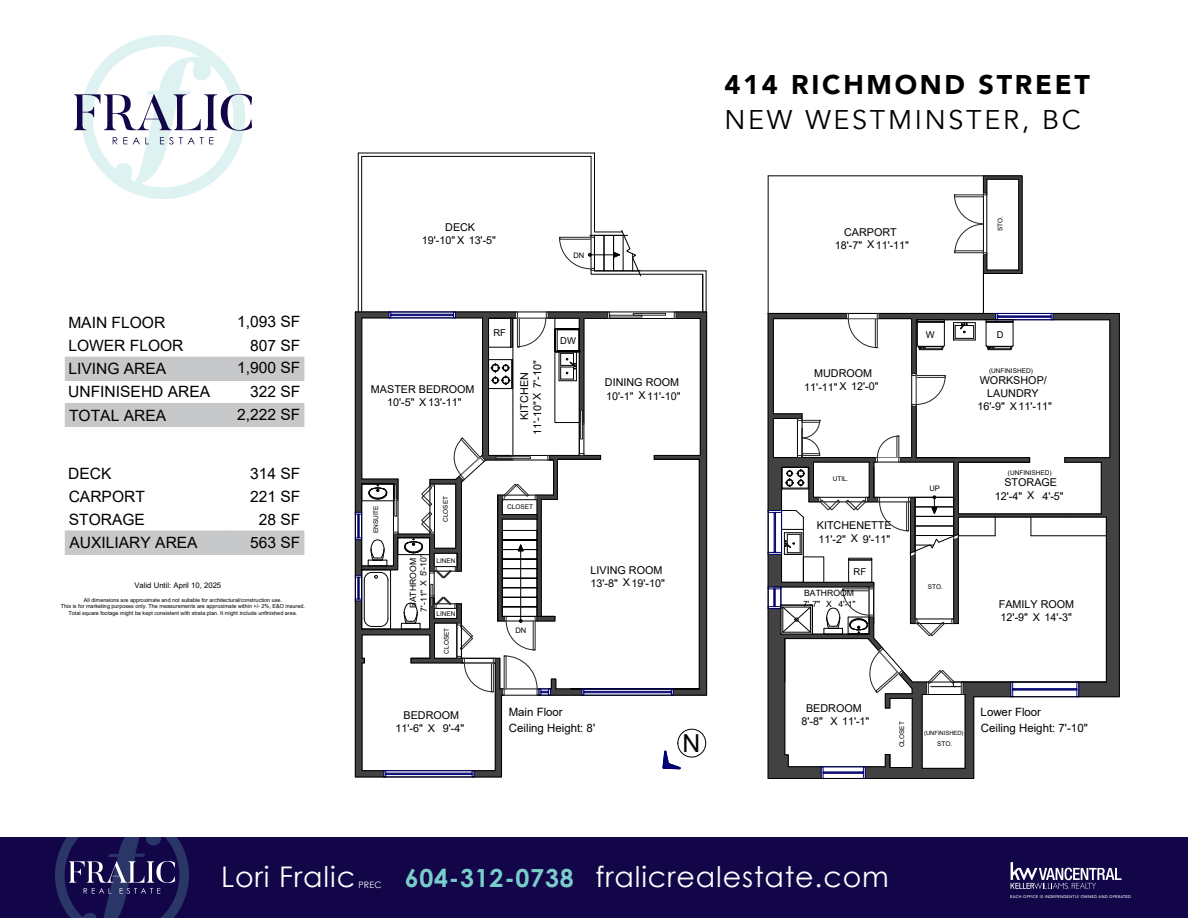
<style>
.page{position:relative;width:1188px;height:918px;background:#fff}
.page>*{position:absolute;margin:0;border:0;box-sizing:border-box;transform-origin:0 0}
.t1{font:28.5px "Century Gothic";letter-spacing:.03em;color:#fff}
.t2{font:900 27px/34.5px "Avenir";letter-spacing:.1em;color:#000}
.t3{font:700 24.9px "Century Gothic";letter-spacing:.03em;color:#7acdcb}
.t4{font:24.75px "Arial";color:#000}
.t5{font:15.6px "Arial";color:#000}
.t6{font:13.2px "Arial";color:#000}
.t7{font:11.4px/15.3px "Arial";color:#000}
.t8{font:10.8px/12.9px "Arial";color:#000;text-align:center}
.t9{font:9.45px "Arial";color:#000}
.t10{font:9.15px "Arial";color:#000}
.t11{font:8.85px "Century Gothic";color:#fff}
.t12{font:8.55px/10.4px "Arial";color:#000;text-align:center}
.t13{font:7.8px "Arial";color:#000}
.t14{font:7.5px "Arial";color:#000}
.t15{font:6.6px "Arial";color:#000}
.t16{font:6.45px "Arial";color:#000}
.t17{font:5.85px "Arial";color:#000}
.t18{font:5.4px/6.6px "Arial";color:#000;text-align:center}
.t19{font:4.95px "Arial";color:#000}
.t20{font:500 3.9px "Avenir";letter-spacing:.05em;color:#fff}
.s1{font-weight:400}
</style>
<div class="page">
<div style="left:0;top:837px;width:1188px;height:81px;background:#120548"></div>
<svg style="left:1011px;top:862px;width:111px;height:27px"></svg>
<svg style="left:55px;top:837px;width:134px;height:81px"></svg>
<svg style="left:74px;top:35px;width:178px;height:164px"></svg>
<img style="left:354px;top:152px;width:766px;height:627px">
<svg style="left:355px;top:153px;width:352px;height:624px"></svg>
<img style="left:610px;top:706px;width:119px;height:73px">
<img style="left:64px;top:356px;width:241px;height:199px">
<p class="t5" style="left:68px;top:312px;width:99px">MAIN FLOOR</p>
<p class="t5" style="left:237px;top:311px;width:65px">1,093 SF</p>
<p class="t5" style="left:68px;top:335px;width:117px">LOWER FLOOR</p>
<p class="t5" style="left:250px;top:335px;width:52px">807 SF</p>
<p class="t5" style="left:68px;top:358px;width:99px">LIVING AREA</p>
<p class="t5" style="left:237px;top:357px;width:65px">1,900 SF</p>
<p class="t5" style="left:68px;top:381px;width:144px">UNFINISEHD AREA</p>
<p class="t5" style="left:250px;top:381px;width:52px">322 SF</p>
<p class="t5" style="left:69px;top:404px;width:99px">TOTAL AREA</p>
<p class="t5" style="left:237px;top:403px;width:65px">2,222 SF</p>
<p class="t19" style="left:236px;top:412px;width:13px">STO.</p>
<p class="t15" style="left:142px;top:416px;width:39px">BATHROOM</p>
<p class="t5" style="left:68px;top:462px;width:45px">DECK</p>
<p class="t5" style="left:250px;top:462px;width:52px">314 SF</p>
<p class="t5" style="left:69px;top:486px;width:78px">CARPORT</p>
<p class="t5" style="left:250px;top:486px;width:52px">221 SF</p>
<p class="t5" style="left:69px;top:509px;width:78px">STORAGE</p>
<p class="t5" style="left:259px;top:509px;width:43px">28 SF</p>
<p class="t5" style="left:69px;top:532px;width:130px">AUXILIARY AREA</p>
<p class="t5" style="left:250px;top:532px;width:52px">563 SF</p>
<p class="t19" style="left:243px;top:532px;width:13px">STO.</p>
<p class="t13" style="left:134px;top:580px;width:88px">Valid Until: April 10, 2025</p>
<p class="t18" style="left:61px;top:596px;width:246px">All dimensions are approximate and not suitable for architectural/construction use.<br>This is for marketing purposes only. The measurements are approximate within +/- 2%, E&amp;O insured.<br>Total square footage might be kept consistent with strata plan. It might include unfinished area.</p>
<p class="t8" style="left:445px;top:220px;width:31px">DECK</p>
<p class="t8" style="left:422px;top:234px;width:76px">19'-10" X 13'-5"</p>
<p class="t14" style="left:573px;top:250px;width:12px">DN</p>
<p class="t8" style="left:371px;top:383px;width:105px">MASTER BEDROOM</p>
<p class="t8" style="left:387px;top:396px;width:76px">10'-5" X13'-11"</p>
<p class="t9" style="left:493px;top:326px;width:14px">RF</p>
<p class="t8" style="left:531px;top:435px;width:76px;rotate:-90deg">11'-10" X 7'-10"</p>
<p class="t8" style="left:518px;top:420px;width:49px;rotate:-90deg">KITCHEN</p>
<p class="t9" style="left:560px;top:334px;width:17px">DW</p>
<p class="t8" style="left:605px;top:376px;width:76px">DINING ROOM</p>
<p class="t8" style="left:606px;top:389px;width:29px">10'-1"</p>
<p class="t8" style="left:639px;top:389px;width:43px">X 11'-10"</p>
<p class="t16" style="left:372px;top:533px;width:30px;rotate:-90deg">ENSUITE</p>
<p class="t16" style="left:441px;top:522px;width:27px;rotate:-90deg">CLOSET</p>
<p class="t12" style="left:418px;top:576px;width:23px;rotate:-90deg">5'-10"</p>
<p class="t12" style="left:418px;top:612px;width:33px;rotate:-90deg">7'-11" X</p>
<p class="t16" style="left:437px;top:556px;width:21px">LINEN</p>
<p class="t12" style="left:408px;top:608px;width:51px;rotate:-90deg">BATHROOM</p>
<p class="t6" style="left:382px;top:600px;width:69px">BEDROOM</p>
<p class="t16" style="left:436px;top:609px;width:21px">LINEN</p>
<p class="t16" style="left:442px;top:654px;width:27px;rotate:-90deg">CLOSET</p>
<p class="t10" style="left:518px;top:499px;width:15px">DN</p>
<p class="t16" style="left:507px;top:502px;width:27px">CLOSET</p>
<p class="t14" style="left:515px;top:625px;width:12px">DN</p>
<p class="t8" style="left:591px;top:563px;width:73px">LIVING ROOM</p>
<p class="t8" style="left:591px;top:576px;width:76px">13'-8" X19'-10"</p>
<p class="t2" style="left:725px;top:67px;width:367px">414 RICHMOND STREET<br><span class="s1">NEW WESTMINSTER, BC</span></p>
<p class="t8" style="left:844px;top:225px;width:54px">CARPORT</p>
<p class="t8" style="left:835px;top:238px;width:29px">18'-7"</p>
<p class="t8" style="left:867px;top:238px;width:44px">X11'-11"</p>
<p class="t16" style="left:996px;top:231px;width:17px;rotate:-90deg">STO.</p>
<p class="t8" style="left:814px;top:367px;width:60px">MUDROOM</p>
<p class="t8" style="left:804px;top:380px;width:76px">11'-11" X 12'-0"</p>
<p class="t16" style="left:833px;top:474px;width:17px">UTIL.</p>
<p class="t8" style="left:817px;top:519px;width:76px">KITCHENETTE</p>
<p class="t8" style="left:818px;top:532px;width:73px">11'-2" X 9'-11"</p>
<p class="t9" style="left:854px;top:565px;width:14px">RF</p>
<p class="t12" style="left:804px;top:588px;width:51px">BATHROOM<br>X</p>
<p class="t12" style="left:803px;top:599px;width:19px">7'-7"</p>
<p class="t12" style="left:838px;top:599px;width:19px">4'-1"</p>
<p class="t9" style="left:926px;top:328px;width:10px">W</p>
<p class="t9" style="left:997px;top:328px;width:8px">D</p>
<p class="t16" style="left:989px;top:366px;width:45px">(UNFINISHED)</p>
<p class="t8" style="left:980px;top:374px;width:69px">WORKSHOP/<br>LAUNDRY</p>
<p class="t8" style="left:978px;top:400px;width:76px">16'-9" X11'-11"</p>
<p class="t14" style="left:929px;top:483px;width:12px">UP</p>
<p class="t16" style="left:928px;top:582px;width:17px">STO.</p>
<p class="t16" style="left:1008px;top:468px;width:45px">(UNFINISHED)</p>
<p class="t8" style="left:1004px;top:476px;width:54px">STORAGE</p>
<p class="t8" style="left:995px;top:489px;width:41px">12'-4" X</p>
<p class="t8" style="left:1042px;top:489px;width:23px">4'-5"</p>
<p class="t8" style="left:999px;top:598px;width:77px">FAMILY ROOM</p>
<p class="t8" style="left:1001px;top:611px;width:73px">12'-9" X 14'-3"</p>
<p class="t8" style="left:404px;top:709px;width:57px">BEDROOM</p>
<p class="t8" style="left:396px;top:722px;width:41px">11'-6" X</p>
<p class="t8" style="left:443px;top:722px;width:23px">9'-4"</p>
<p class="t8" style="left:806px;top:702px;width:57px">BEDROOM</p>
<p class="t7" style="left:509px;top:705px;width:88px">Main Floor<br>Ceiling Height: 8'</p>
<p class="t7" style="left:981px;top:705px;width:109px">Lower Floor<br>Ceiling Height: 7'-10"</p>
<p class="t8" style="left:801px;top:715px;width:23px">8'-8"</p>
<p class="t8" style="left:830px;top:715px;width:41px">X 11'-1"</p>
<p class="t16" style="left:897px;top:747px;width:27px;rotate:-90deg">CLOSET</p>
<p class="t17" style="left:924px;top:728px;width:41px">(UNFINISHED)</p>
<p class="t4" style="left:683px;top:726px;width:19px">N</p>
<p class="t16" style="left:937px;top:739px;width:17px">STO.</p>
<p class="t1" style="left:221px;top:860px;width:136px">Lori Fralic</p>
<p class="t11" style="left:358px;top:879px;width:25px">PREC</p>
<p class="t3" style="left:405px;top:863px;width:170px">604-312-0738</p>
<p class="t1" style="left:595px;top:860px;width:295px">fralicrealestate.com</p>
<p class="t20" style="left:1010px;top:893px;width:122px">EACH OFFICE IS INDEPENDENTLY OWNED AND OPERATED</p>
</div>
